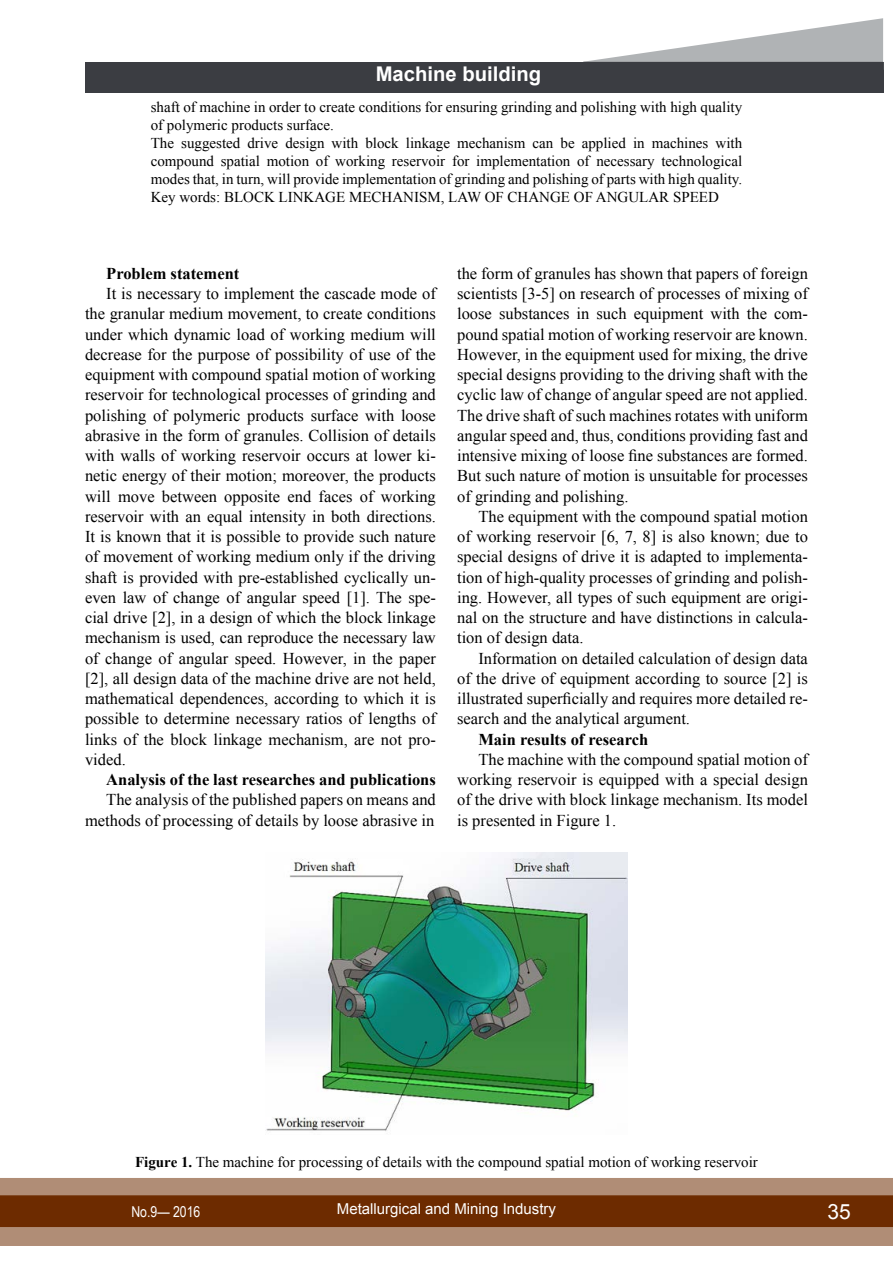
<style>
.page{position:relative;width:893px;height:1263px;background:#fff}
.page>*{position:absolute;margin:0;border:0;box-sizing:border-box;transform-origin:0 0}
.t1{font:21px "Arial";color:#fff}
.t2{font:700 20.25px "Arial";color:#fff}
.t3{font:16.5px/20.2px "Times New Roman";color:#000;text-align:justify}
.t4{font:700 16.5px "Times New Roman";color:#000}
.t5{font:15px/18px "Times New Roman";color:#000}
.t6{font:15px "Arial";color:#fff}
.t7{font:15px "Arial Narrow";color:#fff}
.s1{font-weight:700}
</style>
<div class="page">
<div style="left:0;top:1178px;width:893px;height:68px;background:#b08d76"></div>
<div style="left:0;top:1195px;width:893px;height:32px;background:#6d2b00;border:2px solid #6d2b00"></div>
<div style="left:85px;top:62px;width:798px;height:30px;background:#3b3d42"></div>
<svg style="left:583px;top:18px;width:300px;height:44px"></svg>
<img style="left:265px;top:852px;width:363px;height:279px">
<p class="t2" style="left:376px;top:60px;width:167px">Machine building</p>
<p class="t5" style="left:151px;top:98px;width:593px">shaft of machine in order to create conditions for ensuring grinding and polishing with high quality of polymeric products surface.<br>The suggested drive design with block linkage mechanism can be applied in machines with compound spatial motion of working reservoir for implementation of necessary technological modes that, in turn, will provide implementation of grinding and polishing of parts with high quality.<br>Key words: BLOCK LINKAGE MECHANISM, LAW OF CHANGE OF ANGULAR SPEED</p>
<p class="t4" style="left:106px;top:262px;width:135px">Problem statement</p>
<p class="t3" style="left:85px;top:283px;width:352px;text-indent:21px">It is necessary to implement the cascade mode of the granular medium movement, to create conditions under which dynamic load of working medium will decrease for the purpose of possibility of use of the equipment with compound spatial motion of working reservoir for technological processes of grinding and polishing of polymeric products surface with loose abrasive in the form of granules. Collision of details with walls of working reservoir occurs at lower ki&shy;netic energy of their motion; moreover, the products will move between opposite end faces of working reservoir with an equal intensity in both directions.<br>It is known that it is possible to provide such nature of movement of working medium only if the driving shaft is provided with pre-established cyclically un&shy;even law of change of angular speed [1]. The spe&shy;cial drive [2], in a design of which the block linkage mechanism is used, can reproduce the necessary law of change of angular speed. However, in the paper [2], all design data of the machine drive are not held, mathematical dependences, according to which it is possible to determine necessary ratios of lengths of links of the block linkage mechanism, are not pro&shy;vided.</p>
<p class="t4" style="left:106px;top:768px;width:331px">Analysis of the last researches and publications</p>
<p class="t3" style="left:85px;top:789px;width:352px;text-align:right">The analysis of the published papers on means and methods of processing of details by loose abrasive in</p>
<p class="t3" style="left:457px;top:263px;width:352px">the form of granules has shown that papers of foreign scientists [3-5] on research of processes of mixing of loose substances in such equipment with the com&shy;pound spatial motion of working reservoir are known.<br>However, in the equipment used for mixing, the drive special designs providing to the driving shaft with the cyclic law of change of angular speed are not applied.<br>The drive shaft of such machines rotates with uniform angular speed and, thus, conditions providing fast and intensive mixing of loose fine substances are formed.<br>But such nature of motion is unsuitable for processes of grinding and polishing.</p>
<p class="t3" style="left:457px;top:506px;width:352px;text-indent:21px">The equipment with the compound spatial motion of working reservoir [6, 7, 8] is also known; due to special designs of drive it is adapted to implementa&shy;tion of high-quality processes of grinding and polish&shy;ing. However, all types of such equipment are origi&shy;nal on the structure and have distinctions in calcula&shy;tion of design data.</p>
<p class="t3" style="left:457px;top:648px;width:352px;text-indent:21px">Information on detailed calculation of design data of the drive of equipment according to source [2] is illustrated superficially and requires more detailed re&shy;search and the analytical argument.</p>
<p class="t4" style="left:478px;top:727px;width:172px">Main results of research</p>
<p class="t3" style="left:457px;top:749px;width:352px;text-indent:21px">The machine with the compound spatial motion of working reservoir is equipped with a special design of the drive with block linkage mechanism. Its model is presented in Figure 1.</p>
<p class="t5" style="left:135px;top:1153px;width:624px"><span class="s1">Figure 1.</span> The machine for processing of details with the compound spatial motion of working reservoir</p>
<p class="t7" style="left:131px;top:1200px;width:71px">No.9— 2016</p>
<p class="t6" style="left:337px;top:1199px;width:221px">Metallurgical and Mining Industry</p>
<p class="t1" style="left:827px;top:1197px;width:25px">35</p>
</div>
